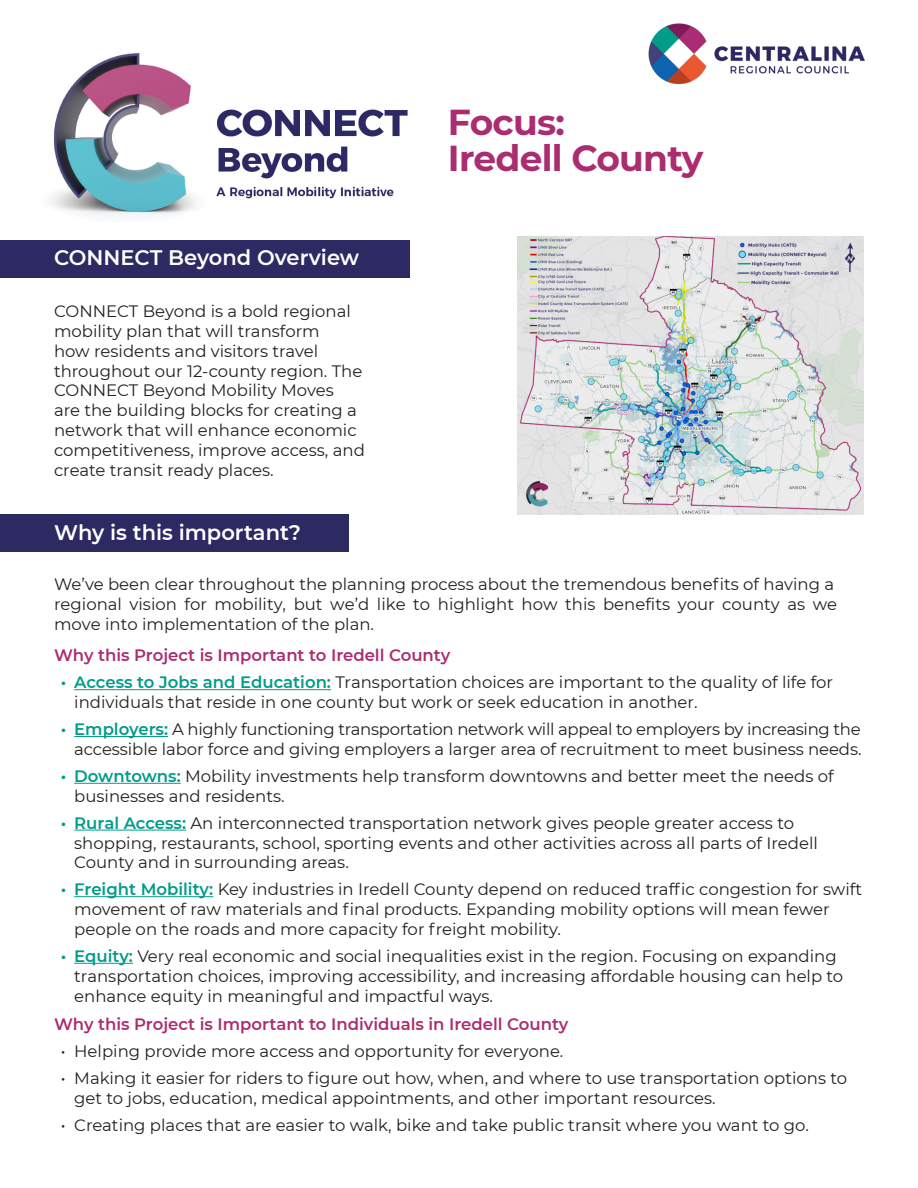
<style>
.page{position:relative;width:918px;height:1188px;background:#fff}
.page>*{position:absolute;margin:0;border:0;box-sizing:border-box;transform-origin:0 0}
.t1{font:700 36px "Montserrat";letter-spacing:-.02em;color:#aa2d71}
.t2{font:600 21px "Montserrat";color:#fff}
.t3{font:16.5px/19.8px "Montserrat";color:#231f20}
.t4{font:16.5px/19.8px "Montserrat";letter-spacing:-.02em;color:#231f20;text-align:right}
.t5{font:600 16.5px "Montserrat";color:#aa2d71}
.s1{font-weight:600;color:#009c89}
</style>
<div class="page">
<div style="left:0;top:514px;width:349px;height:38px;background:#2d2963"></div>
<hr style="left:74px;top:689px;width:257px;height:1px;background:#009c89">
<hr style="left:74px;top:736px;width:94px;height:1px;background:#009c89">
<hr style="left:74px;top:783px;width:107px;height:1px;background:#009c89">
<hr style="left:74px;top:830px;width:112px;height:1px;background:#009c89">
<hr style="left:74px;top:896px;width:139px;height:1px;background:#009c89">
<hr style="left:74px;top:963px;width:59px;height:1px;background:#009c89">
<img style="left:51px;top:53px;width:357px;height:165px">
<div style="left:0;top:240px;width:409px;height:38px;background:#2d2963"></div>
<img style="left:518px;top:237px;width:346px;height:277px">
<img style="left:648px;top:23px;width:217px;height:62px">
<p class="t2" style="left:54px;top:243px;width:307px">CONNECT Beyond Overview</p>
<p class="t3" style="left:54px;top:301px;width:312px">CONNECT Beyond is a bold regional mobility plan that will transform<br>how residents and visitors travel throughout our 12-county region. The CONNECT Beyond Mobility Moves<br>are the building blocks for creating a network that will enhance economic competitiveness, improve access, and create transit ready places.</p>
<p class="t1" style="left:448px;top:96px;width:119px">Focus:</p>
<p class="t1" style="left:448px;top:132px;width:257px">Iredell County</p>
<p class="t2" style="left:54px;top:518px;width:248px">Why is this important?</p>
<p class="t3" style="left:54px;top:574px;width:785px">We’ve been clear throughout the planning process about the tremendous benefits of having a regional vision for mobility, but we’d like to highlight how this benefits your county as we move into implementation of the plan.</p>
<p class="t5" style="left:54px;top:644px;width:398px">Why this Project is Important to Iredell County</p>
<p class="t3" style="left:74px;top:672px;width:760px;text-indent:-14px"><span class="s1">• Access to Jobs and Education:</span> Transportation choices are important to the quality of life for individuals that reside in one county but work or seek education in another.</p>
<p class="t4" style="left:61px;top:719px;width:802px"><span class="s1">• Employers:</span> A highly functioning transportation network will appeal to employers by increasing the accessible labor force and giving employers a larger area of recruitment to meet business needs.</p>
<p class="t3" style="left:74px;top:766px;width:761px;text-indent:-14px"><span class="s1">• Downtowns:</span> Mobility investments help transform downtowns and better meet the needs of businesses and residents.</p>
<p class="t3" style="left:74px;top:813px;width:745px;text-indent:-14px"><span class="s1">• Rural Access:</span> An interconnected transportation network gives people greater access to shopping, restaurants, school, sporting events and other activities across all parts of Iredell<br>County and in surrounding areas.</p>
<p class="t3" style="left:74px;top:879px;width:789px;text-indent:-14px"><span class="s1">• Freight Mobility:</span> Key industries in Iredell County depend on reduced traffic congestion for swift movement of raw materials and final products. Expanding mobility options will mean fewer people on the roads and more capacity for freight mobility.</p>
<p class="t3" style="left:74px;top:946px;width:771px;text-indent:-14px"><span class="s1">• Equity:</span> Very real economic and social inequalities exist in the region. Focusing on expanding transportation choices, improving accessibility, and increasing affordable housing can help to enhance equity in meaningful and impactful ways.</p>
<p class="t5" style="left:54px;top:1012px;width:516px">Why this Project is Important to Individuals in Iredell County</p>
<p class="t3" style="left:61px;top:1041px;width:504px">• Helping provide more access and opportunity for everyone.</p>
<p class="t3" style="left:74px;top:1068px;width:774px;text-indent:-14px">• Making it easier for riders to figure out how, when, and where to use transportation options to get to jobs, education, medical appointments, and other important resources.</p>
<p class="t3" style="left:61px;top:1114px;width:750px">• Creating places that are easier to walk, bike and take public transit where you want to go.</p>
</div>
